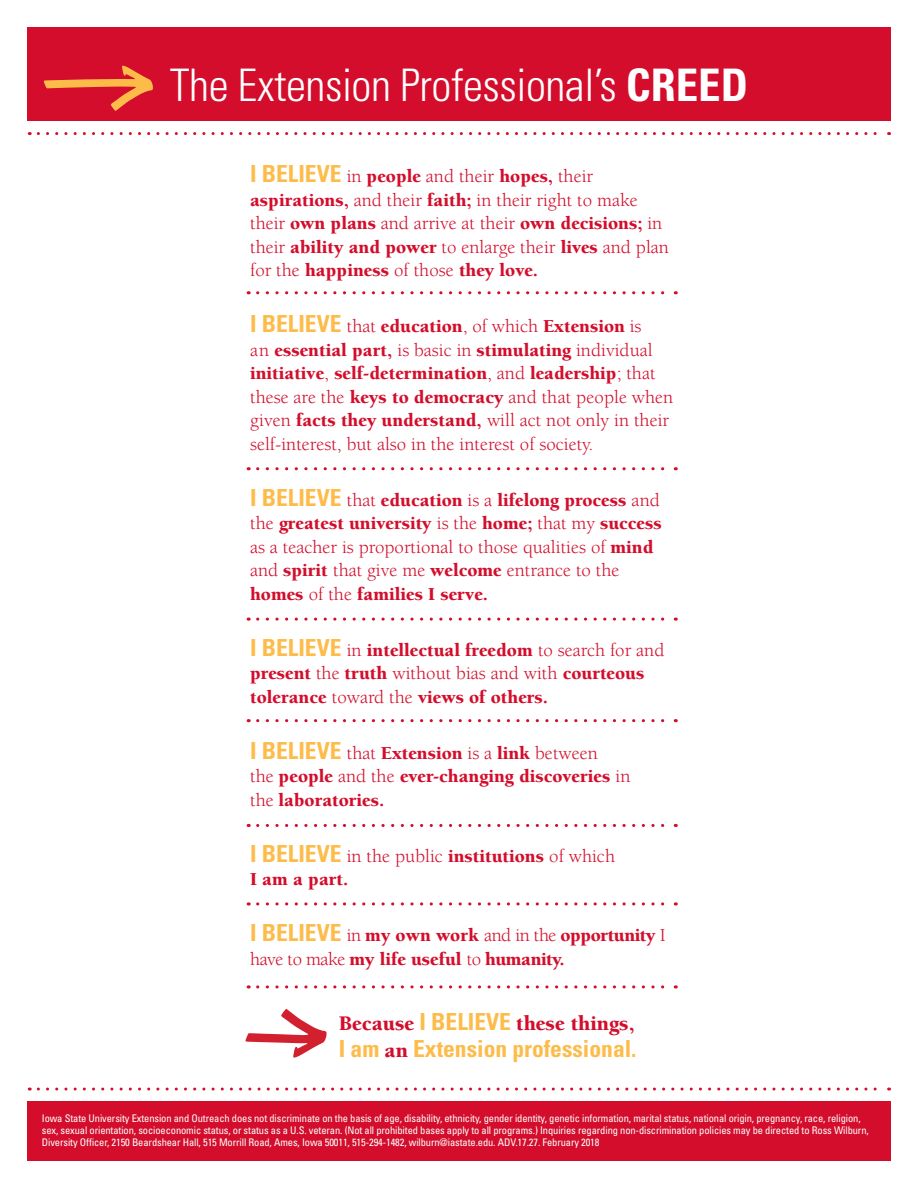
<style>
.page{position:relative;width:918px;height:1188px;background:#fff}
.page>*{position:absolute;margin:0;border:0;box-sizing:border-box;transform-origin:0 0}
.t1{font:300 condensed 44.85px "Univers LT Std";letter-spacing:-.01em;color:#fff}
.t2{font:700 condensed 23.55px "Univers LT Std";color:#fdbc4a}
.t3{font:900 21.3px "Berkeley Std";color:#d30d2b}
.t4{font:18.75px/23.5px "Berkeley Std";color:#d30d2b}
.t5{font:900 18.75px/23.5px "Berkeley Std";color:#d30d2b}
.t6{font:900 18.75px/23.5px "Berkeley Std";letter-spacing:-.025em;color:#d30d2b}
.t7{font:condensed 10.5px/12px "Univers LT Std";letter-spacing:-.01em;color:#fff}
.s1{font-weight:700}
.s2{font-family:"Univers LT Std";font-weight:700;font-stretch:condensed;font-size:23.55px;color:#fdbc4a}
.s3{font-weight:900}
.s4{font-weight:400}
.s5{font-family:"Berkeley Std";font-weight:900;font-stretch:normal;font-size:21.3px;color:#d30d2b}
</style>
<div class="page">
<div style="left:27px;top:27px;width:864px;height:93px;background:#d30d2b"></div>
<svg style="left:38px;top:132px;width:852px;height:3px"></svg>
<svg style="left:38px;top:1088px;width:852px;height:3px"></svg>
<svg style="left:258px;top:291px;width:418px;height:3px"></svg>
<svg style="left:258px;top:467px;width:418px;height:3px"></svg>
<svg style="left:258px;top:618px;width:418px;height:3px"></svg>
<svg style="left:258px;top:719px;width:418px;height:3px"></svg>
<svg style="left:258px;top:824px;width:418px;height:3px"></svg>
<svg style="left:258px;top:902px;width:418px;height:4px"></svg>
<svg style="left:258px;top:985px;width:418px;height:4px"></svg>
<svg style="left:246px;top:1009px;width:81px;height:49px"></svg>
<div style="left:27px;top:1101px;width:864px;height:60px;background:#d30d2b"></div>
<svg style="left:43px;top:66px;width:110px;height:45px"></svg>
<p class="t1" style="left:170px;top:58px;width:580px">The Extension Professional’s <span class="s1">CREED</span></p>
<p class="t4" style="left:250px;top:165px;width:420px"><span class="s2">I BELIEVE</span> in <span class="s3">people</span> and their <span class="s3">hopes,</span> their <span class="s3">aspirations,</span> and their <span class="s3">faith;</span> in their right to make their <span class="s3">own plans</span> and arrive at their <span class="s3">own decisions;</span> in their <span class="s3">ability and power</span> to enlarge their <span class="s3">lives</span> and plan for the <span class="s3">happiness</span> of those <span class="s3">they love.</span></p>
<p class="t4" style="left:250px;top:315px;width:425px"><span class="s2">I BELIEVE</span> that <span class="s3">education</span>, of which <span class="s3">Extension</span> is<br>an <span class="s3">essential part,</span> is basic in <span class="s3">stimulating</span> individual <span class="s3">initiative</span>, <span class="s3">self-determination</span>, and <span class="s3">leadership</span>; that these are the <span class="s3">keys to democracy</span> and that people when given <span class="s3">facts they understand,</span> will act not only in their self-interest, but also in the interest of society.</p>
<p class="t4" style="left:250px;top:488px;width:413px"><span class="s2">I BELIEVE</span> that <span class="s3">education</span> is a <span class="s3">lifelong process</span> and the <span class="s3">greatest university</span> is the <span class="s3">home;</span> that my <span class="s3">success </span>as a teacher is proportional to those qualities of <span class="s3">mind </span>and <span class="s3">spirit</span> that give me <span class="s3">welcome</span> entrance to the <span class="s3">homes</span> of the <span class="s3">families I serve.</span></p>
<p class="t5" style="left:250px;top:638px;width:416px"><span class="s2">I BELIEVE</span> <span class="s4">in</span> intellectual freedom <span class="s4">to search for and </span>present <span class="s4">the</span> truth <span class="s4">without bias and with</span> courteous tolerance <span class="s4">toward the</span> views of others.</p>
<p class="t5" style="left:250px;top:741px;width:382px"><span class="s2">I BELIEVE</span> <span class="s4">that</span> Extension <span class="s4">is a</span> link <span class="s4">between<br>the</span> people <span class="s4">and the</span> ever-changing discoveries <span class="s4">in the</span> laboratories.</p>
<p class="t5" style="left:250px;top:844px;width:366px"><span class="s2">I BELIEVE</span> <span class="s4">in the public</span> institutions <span class="s4">of which<br></span>I am a part.</p>
<p class="t6" style="left:250px;top:924px;width:417px"><span class="s2">I BELIEVE</span> <span class="s4">in</span> my own work <span class="s4">and in the</span> opportunity <span class="s4">I have to make</span> my life useful <span class="s4">to</span> humanity.</p>
<p class="t3" style="left:339px;top:1013px;width:297px">Because <span class="s2">I BELIEVE</span> these things,</p>
<p class="t2" style="left:339px;top:1034px;width:299px">I am <span class="s5">an</span> Extension professional.</p>
<p class="t7" style="left:42px;top:1112px;width:828px">Iowa State University Extension and Outreach does not discriminate on the basis of age, disability, ethnicity, gender identity, genetic information, marital status, national origin, pregnancy, race, religion, sex, sexual orientation, socioeconomic status, or status as a U.S. veteran. (Not all prohibited bases apply to all programs.) Inquiries regarding non-discrimination policies may be directed to Ross Wilburn,<br>Diversity Officer, 2150 Beardshear Hall, 515 Morrill Road, Ames, Iowa 50011, 515-294-1482, wilburn@iastate.edu. ADV.17.27. February 2018</p>
</div>
